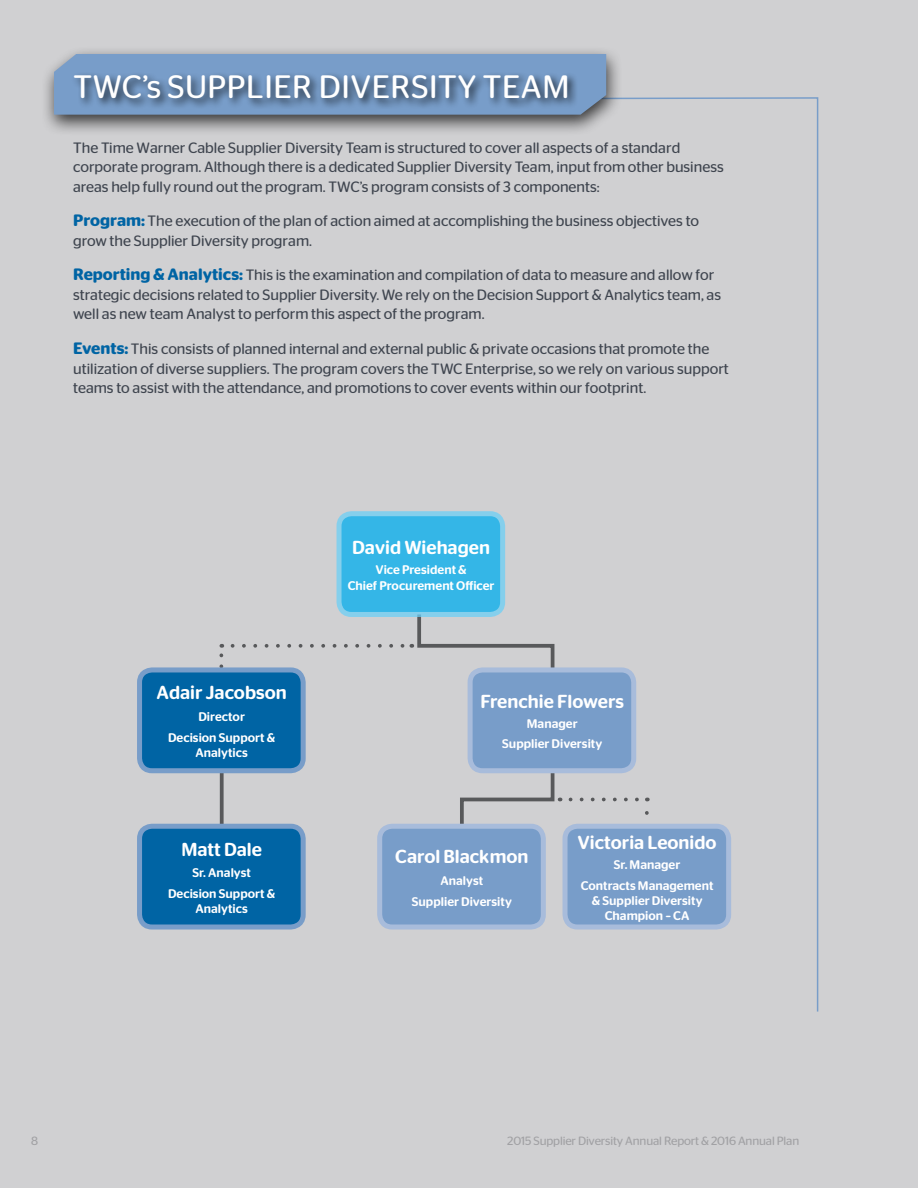
<style>
.page{position:relative;width:918px;height:1188px;background:#d0d0d2}
.page>*{position:absolute;margin:0;border:0;box-sizing:border-box;transform-origin:0 0}
.t1{font:32.4px "TWC Round";letter-spacing:.02em;color:#fff}
.t2{font:500 18.9px "TWC Round";color:#fff}
.t3{font:15px/19.5px "TWC Round";color:#3f454f}
.t4{font:500 12.6px/21.3px "TWC Round";color:#fff;text-align:center}
.t5{font:12px "TWC Round";letter-spacing:-.01em;color:#a1a1a4}
.s1{font-weight:600;font-size:16.5px;color:#0064a4}
</style>
<div class="page">
<svg style="left:220px;top:773px;width:4px;height:51px"></svg>
<svg style="left:219px;top:644px;width:4px;height:23px"></svg>
<svg style="left:233px;top:644px;width:146px;height:180px"></svg>
<div style="left:339px;top:514px;width:164px;height:100px;background:#34b6e7;border-radius:12px"></div>
<div style="left:337px;top:511px;width:168px;height:106px;border:5px solid #6dcff6;border-radius:12px"></div>
<div style="left:140px;top:670px;width:163px;height:101px;background:#0064a4;border-radius:12px"></div>
<div style="left:137px;top:667px;width:169px;height:106px;border:5px solid #789dc9;border-radius:12px"></div>
<div style="left:140px;top:826px;width:163px;height:101px;background:#0064a4;border-radius:12px"></div>
<div style="left:137px;top:824px;width:169px;height:106px;border:5px solid #789dc9;border-radius:12px"></div>
<svg style="left:379px;top:97px;width:440px;height:915px"></svg>
<div style="left:40px;top:45px;width:583px;height:92px;background:#000;opacity:.75"></div>
<div style="left:54px;top:54px;width:552px;height:61px;background:#789dc9"></div>
<div style="left:71px;top:72px;width:507px;height:38px;background:#000;opacity:.75"></div>
<h1 class="t1" style="left:73px;top:69px;width:498px">TWC’s SUPPLIER DIVERSITY TEAM</h1>
<p class="t3" style="left:73px;top:137px;width:652px">The Time Warner Cable Supplier Diversity Team is structured to cover all aspects of a standard corporate program. Although there is a dedicated Supplier Diversity Team, input from other business areas help fully round out the program. TWC’s program consists of 3 components:</p>
<p class="t3" style="left:73px;top:211px;width:628px"><span class="s1">Program:</span> The execution of the plan of action aimed at accomplishing the business objectives to grow the Supplier Diversity program.</p>
<p class="t3" style="left:73px;top:265px;width:649px"><span class="s1">Reporting &amp; Analytics:</span> This is the examination and compilation of data to measure and allow for strategic decisions related to Supplier Diversity. We rely on the Decision Support &amp; Analytics team, as well as new team Analyst to perform this aspect of the program.</p>
<p class="t3" style="left:73px;top:339px;width:657px"><span class="s1">Events:</span> This consists of planned internal and external public &amp; private occasions that promote the utilization of diverse suppliers. The program covers the TWC Enterprise, so we rely on various support teams to assist with the attendance, and promotions to cover events within our footprint.</p>
<p class="t2" style="left:157px;top:682px;width:132px">Adair Jacobson</p>
<p class="t4" style="left:168px;top:706px;width:109px">Director<br>Decision Support &amp;</p>
<p class="t4" style="left:195px;top:742px;width:54px">Analytics</p>
<p class="t2" style="left:181px;top:838px;width:82px">Matt Dale</p>
<p class="t4" style="left:168px;top:862px;width:109px">Sr. Analyst<br>Decision Support &amp;</p>
<p class="t4" style="left:195px;top:898px;width:54px">Analytics</p>
<p class="t2" style="left:352px;top:537px;width:139px">David Wiehagen</p>
<p class="t4" style="left:348px;top:562px;width:148px;line-height:15px">Vice President &amp;<br>Chief Procurement Officer</p>
<p class="t2" style="left:480px;top:691px;width:145px">Frenchie Flowers</p>
<p class="t4" style="left:502px;top:714px;width:102px;line-height:20.1px">Manager<br>Supplier Diversity</p>
<p class="t2" style="left:395px;top:846px;width:135px">Carol Blackmon</p>
<p class="t4" style="left:412px;top:869px;width:102px">Analyst<br>Supplier Diversity</p>
<p class="t2" style="left:578px;top:832px;width:141px">Victoria Leonido</p>
<p class="t4" style="left:581px;top:855px;width:134px;line-height:20.1px">Sr. Manager<br>Contracts Management</p>
<p class="t4" style="left:592px;top:893px;width:112px;line-height:15px">&amp; Supplier Diversity<br>Champion – CA</p>
<p class="t5" style="left:31px;top:1134px;width:8px">8</p>
<p class="t5" style="left:507px;top:1134px;width:293px">2015 Supplier Diversity Annual Report &amp; 2016 Annual Plan</p>
</div>
